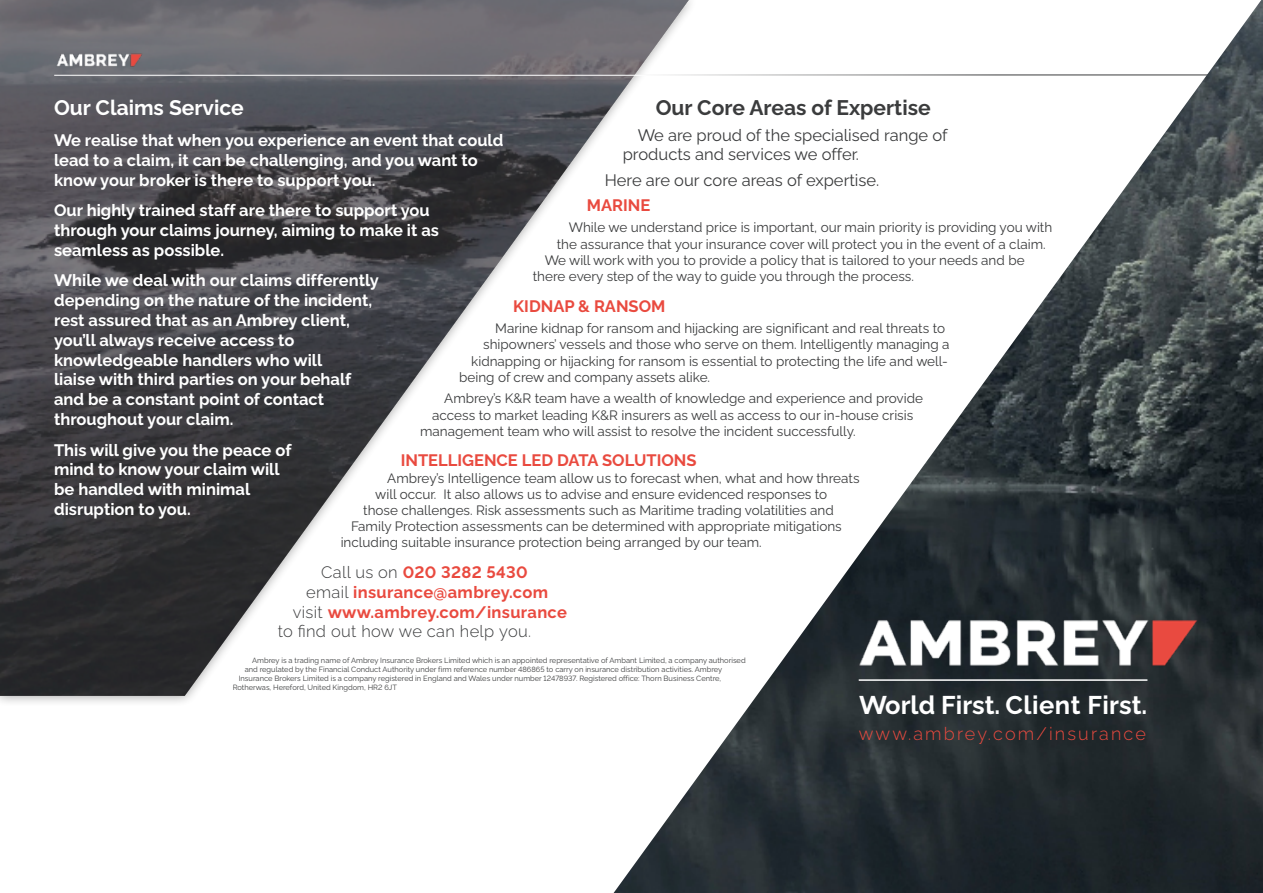
<style>
.page{position:relative;width:1263px;height:893px;background:#fff}
.page>*{position:absolute;margin:0;border:0;box-sizing:border-box;transform-origin:0 0}
.t1{font:25.5px "Raleway v 4020 Bold";color:#fff}
.t2{font:21px "Raleway v 4020 Bold";color:#3b3c3d}
.t3{font:21px "Raleway v 4020 Bold";color:#fff}
.t4{font:300 18px "Raleway";letter-spacing:.12em;color:#e94a3f}
.t5{font:16.5px/19.8px "Raleway v 4020 Bold";color:#fff}
.t6{font:16.5px "Raleway v 4020 Bold";letter-spacing:.005em;color:#e94a3f}
.t7{font:16.5px/19.8px "Raleway v 4020 Regular";color:#3b3c3d}
.t8{font:300 16.5px "Raleway";letter-spacing:.02em;color:#3b3c3d}
.t9{font:13.5px "Raleway v 4020 Regular";color:#3b3c3d}
.t10{font:7.5px "Raleway v 4020 Regular";color:#3b3c3d}
.s1{font-family:"Raleway";font-weight:300;color:#3b3c3d}
</style>
<div class="page">
<img style="left:0;top:0;width:614px;height:696px">
<hr style="left:54px;top:75px;width:592px;height:1px;background:#fff">
<img style="left:54px;top:52px;width:91px;height:16px">
<img style="left:614px;top:0;width:649px;height:893px">
<img style="left:849px;top:610px;width:360px;height:64px">
<hr style="left:859px;top:679px;width:288px;height:2px;background:#fff">
<h2 class="t2" style="left:656px;top:92px;width:276px">Our Core Areas of Expertise</h2>
<p class="t7" style="left:623px;top:123px;width:326px;text-indent:15px">We are proud of the specialised range of products and services we offer.</p>
<p class="t7" style="left:605px;top:168px;width:276px">Here are our core areas of expertise.</p>
<p class="t6" style="left:587px;top:192px;width:65px">MARINE</p>
<p class="t9" style="left:569px;top:217px;width:485px">While we understand price is important, our main priority is providing you with</p>
<p class="t9" style="left:557px;top:233px;width:490px">the assurance that your insurance cover will protect you in the event of a claim.</p>
<p class="t9" style="left:545px;top:249px;width:481px">We will work with you to provide a policy that is tailored to your needs and be</p>
<p class="t9" style="left:533px;top:266px;width:383px">there every step of the way to guide you through the process.</p>
<p class="t6" style="left:513px;top:293px;width:154px">KIDNAP &amp; RANSOM</p>
<p class="t9" style="left:495px;top:318px;width:451px">Marine kidnap for ransom and hijacking are significant and real threats to</p>
<p class="t9" style="left:483px;top:334px;width:468px">shipowners’ vessels and those who serve on them. Intelligently managing a</p>
<p class="t9" style="left:471px;top:350px;width:478px">kidnapping or hijacking for ransom is essential to protecting the life and well-</p>
<p class="t9" style="left:459px;top:366px;width:252px">being of crew and company assets alike.</p>
<p class="t9" style="left:444px;top:388px;width:480px">Ambrey’s K&amp;R team have a wealth of knowledge and experience and provide</p>
<p class="t9" style="left:432px;top:404px;width:482px">access to market leading K&amp;R insurers as well as access to our in-house crisis</p>
<p class="t9" style="left:420px;top:420px;width:437px">management team who will assist to resolve the incident successfully.</p>
<p class="t6" style="left:401px;top:448px;width:297px">INTELLIGENCE LED DATA SOLUTIONS</p>
<p class="t9" style="left:387px;top:467px;width:474px">Ambrey’s Intelligence team allow us to forecast when, what and how threats</p>
<p class="t9" style="left:375px;top:483px;width:454px">will occur. It also allows us to advise and ensure evidenced responses to</p>
<p class="t9" style="left:363px;top:500px;width:472px">those challenges. Risk assessments such as Maritime trading volatilities and</p>
<p class="t9" style="left:351px;top:516px;width:492px">Family Protection assessments can be determined with appropriate mitigations</p>
<p class="t9" style="left:341px;top:532px;width:423px">including suitable insurance protection being arranged by our team.</p>
<p class="t6" style="left:321px;top:559px;width:208px"><span class="s1">Call us on</span> 020 3282 5430</p>
<p class="t6" style="left:306px;top:579px;width:243px"><span class="s1">email</span> insurance@ambrey.com</p>
<p class="t6" style="left:293px;top:599px;width:276px"><span class="s1">visit</span> www.ambrey.com/insurance</p>
<p class="t8" style="left:278px;top:618px;width:255px">to find out how we can help you.</p>
<p class="t10" style="left:252px;top:654px;width:495px">Ambrey is a trading name of Ambrey Insurance Brokers Limited which is an appointed representative of Ambant Limited, a company authorised</p>
<p class="t10" style="left:245px;top:663px;width:479px">and regulated by the Financial Conduct Authority under firm reference number 486865 to carry on insurance distribution activities. Ambrey</p>
<p class="t10" style="left:239px;top:672px;width:484px">Insurance Brokers Limited is a company registered in England and Wales under number 12478937. Registered office: Thorn Business Centre,</p>
<p class="t10" style="left:233px;top:681px;width:166px">Rotherwas, Hereford, United Kingdom, HR2 6JT</p>
<h2 class="t3" style="left:54px;top:92px;width:191px">Our Claims Service</h2>
<p class="t5" style="left:54px;top:129px;width:451px">We realise that when you experience an event that could lead to a claim, it can be challenging, and you want to know your broker is there to support you.</p>
<p class="t5" style="left:54px;top:199px;width:387px">Our highly trained staff are there to support you through your claims journey, aiming to make it as seamless as possible.</p>
<p class="t5" style="left:54px;top:269px;width:326px">While we deal with our claims differently depending on the nature of the incident, rest assured that as an Ambrey client, you’ll always receive access to knowledgeable handlers who will<br>liaise with third parties on your behalf and be a constant point of contact throughout your claim.</p>
<p class="t5" style="left:54px;top:438px;width:239px">This will give you the peace of mind to know your claim will be handled with minimal disruption to you.</p>
<h1 class="t1" style="left:859px;top:685px;width:290px">World First. Client First.</h1>
<h3 class="t4" style="left:859px;top:720px;width:289px">www.ambrey.com/insurance</h3>
</div>
